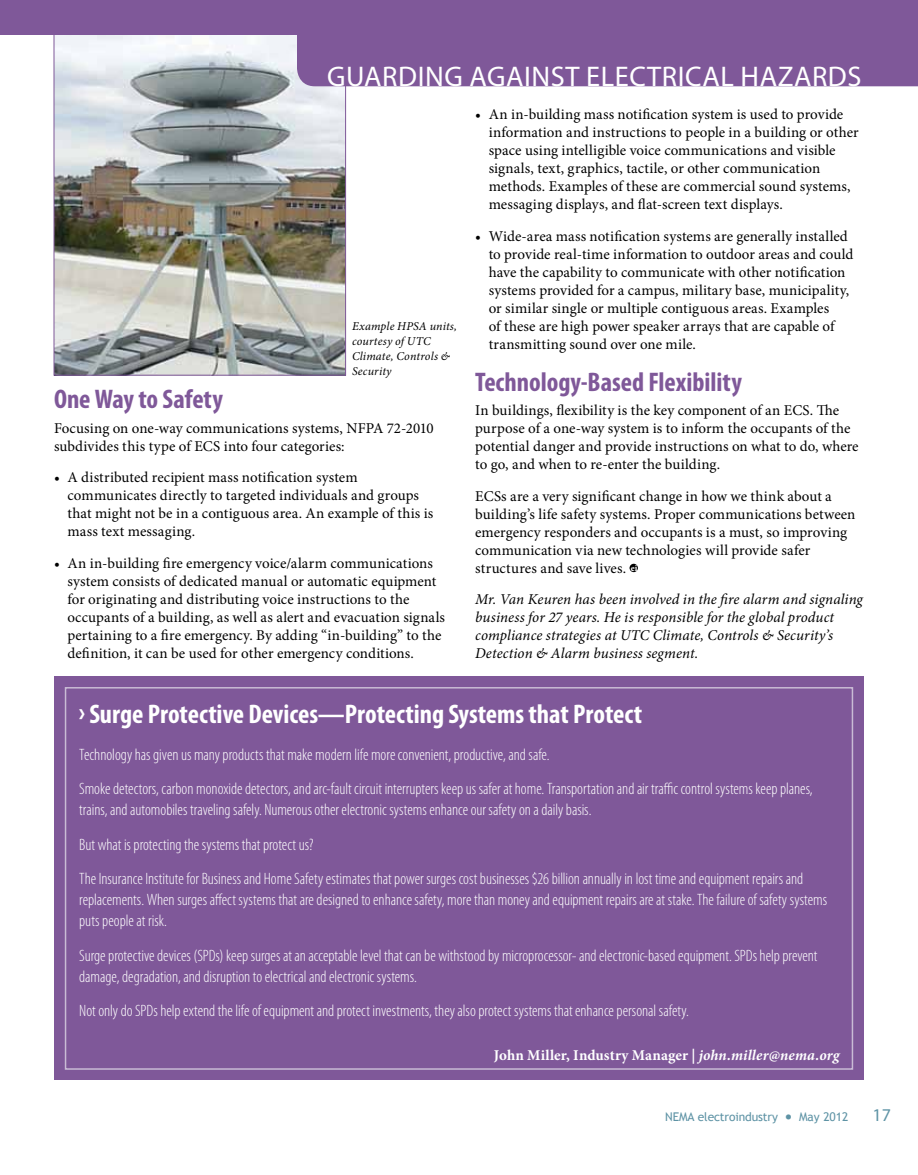
<style>
.page{position:relative;width:918px;height:1175px;background:#fff}
.page>*{position:absolute;margin:0;border:0;box-sizing:border-box;transform-origin:0 0}
.t1{font:28.5px "Myriad Pro";letter-spacing:.02em;color:#fff}
.t2{font:700 condensed 27px "Myriad Pro";color:#fff}
.t3{font:700 condensed 27px "Myriad Pro";color:#7f5899}
.t4{font:18px "Myriad Pro";color:#5e93a5}
.t5{font:300 condensed 16.5px/34.5px "Myriad Pro";letter-spacing:-.005em;color:#fff}
.t6{font:15px/18px "Minion Pro";letter-spacing:.005em;color:#000}
.t7{font:italic 15px/18px "Minion Pro";letter-spacing:.005em;color:#000}
.t8{font:700 15px "Minion Pro";letter-spacing:.005em;color:#fff}
.t9{font:italic 12px/15px "Minion Pro";letter-spacing:.01em;color:#000}
.t10{font:12px "Trebuchet MS";letter-spacing:-.01em;color:#5e93a5}
.s1{font-weight:700;font-size:9px;color:#fff}
.s2{font-style:italic}
.s3{font-size:18px}
</style>
<div class="page">
<img style="left:56px;top:34px;width:288px;height:339px">
<div style="left:0;top:0;width:918px;height:34px;background:#7f5899"></div>
<div style="left:297px;top:34px;width:621px;height:52px;background:#7f5899"></div>
<div style="left:630px;top:564px;width:8px;height:8px;background:#000;border-radius:50%"></div>
<div style="left:54px;top:676px;width:810px;height:404px;background:#7f5899"></div>
<div style="left:65px;top:687px;width:788px;height:382px;border:2px solid #c9bbd5"></div>
<h1 class="t1" style="left:327px;top:59px;width:37px">GUARDING</h1>
<h1 class="t1" style="left:469px;top:59px;width:17px">AGAINST</h1>
<h1 class="t1" style="left:586px;top:59px;width:226px">ELECTRICAL HAZARDS</h1>
<p class="t9" style="left:352px;top:318px;width:107px">Example HPSA units, courtesy of UTC<br>Climate, Controls &amp;<br>Security</p>
<h2 class="t3" style="left:54px;top:382px;width:171px">One Way to Safety</h2>
<p class="t6" style="left:54px;top:419px;width:381px">Focusing on one-way communications systems, NFPA 72-2010 subdivides this type of ECS into four categories:</p>
<p class="t6" style="left:68px;top:468px;width:367px;text-indent:-14px">• A distributed recipient mass notification system communicates directly to targeted individuals and groups that might not be in a contiguous area. An example of this is mass text messaging.</p>
<p class="t6" style="left:68px;top:554px;width:379px;text-indent:-14px">• An in-building fire emergency voice/alarm communications system consists of dedicated manual or automatic equipment for originating and distributing voice instructions to the occupants of a building, as well as alert and evacuation signals pertaining to a fire emergency. By adding “in-building” to the definition, it can be used for other emergency conditions.</p>
<p class="t6" style="left:489px;top:105px;width:372px;text-indent:-14px">• An in-building mass notification system is used to provide information and instructions to people in a building or other space using intelligible voice communications and visible signals, text, graphics, tactile, or other communication methods. Examples of these are commercial sound systems, messaging displays, and flat-screen text displays.</p>
<p class="t6" style="left:489px;top:227px;width:366px;text-indent:-14px">• Wide-area mass notification systems are generally installed to provide real-time information to outdoor areas and could have the capability to communicate with other notification systems provided for a campus, military base, municipality, or similar single or multiple contiguous areas. Examples<br>of these are high power speaker arrays that are capable of transmitting sound over one mile.</p>
<h2 class="t3" style="left:475px;top:365px;width:268px">Technology-Based Flexibility</h2>
<p class="t6" style="left:475px;top:401px;width:385px">In buildings, flexibility is the key component of an ECS. The purpose of a one-way system is to inform the occupants of the potential danger and provide instructions on what to do, where to go, and when to re-enter the building.</p>
<p class="t6" style="left:475px;top:487px;width:382px">ECSs are a very significant change in how we think about a building’s life safety systems. Proper communications between emergency responders and occupants is a must, so improving communication via new technologies will provide safer structures and save lives. <span class="s1">ei</span></p>
<p class="t7" style="left:475px;top:590px;width:389px">Mr. Van Keuren has been involved in the fire alarm and signaling business for 27 years. He is responsible for the global product compliance strategies at UTC Climate, Controls &amp; Security’s Detection &amp; Alarm business segment.</p>
<h2 class="t2" style="left:79px;top:697px;width:564px">Ű Surge Protective Devices—Protecting Systems that Protect</h2>
<p class="t5" style="left:79px;top:736px;width:735px">Technology has given us many products that make modern life more convenient, productive, and safe.<br>Smoke detectors, carbon monoxide detectors, and arc-fault circuit interrupters keep us safer at home. Transportation and air traffic control systems keep planes,</p>
<p class="t5" style="left:79px;top:792px;width:726px">trains, and automobiles traveling safely. Numerous other electronic systems enhance our safety on a daily basis.<br>But what is protecting the systems that protect us?<br>The Insurance Institute for Business and Home Safety estimates that power surges cost businesses $26 billion annually in lost time and equipment repairs and</p>
<p class="t5" style="left:79px;top:889px;width:749px;line-height:21px">replacements. When surges affect systems that are designed to enhance safety, more than money and equipment repairs are at stake. The failure of safety systems puts people at risk.</p>
<p class="t5" style="left:79px;top:944px;width:740px;line-height:21px">Surge protective devices (SPDs) keep surges at an acceptable level that can be withstood by microprocessor- and electronic-based equipment. SPDs help prevent damage, degradation, and disruption to electrical and electronic systems.</p>
<p class="t5" style="left:79px;top:993px;width:611px">Not only do SPDs help extend the life of equipment and protect investments, they also protect systems that enhance personal safety.</p>
<p class="t8" style="left:494px;top:1044px;width:347px">John Miller, Industry Manager | <span class="s2">john.miller@nema.org</span></p>
<p class="t10" style="left:665px;top:1109px;width:185px">NEMA electroindustry <span class="s3">•</span> May 2012</p>
<p class="t4" style="left:873px;top:1103px;width:20px">17</p>
</div>
